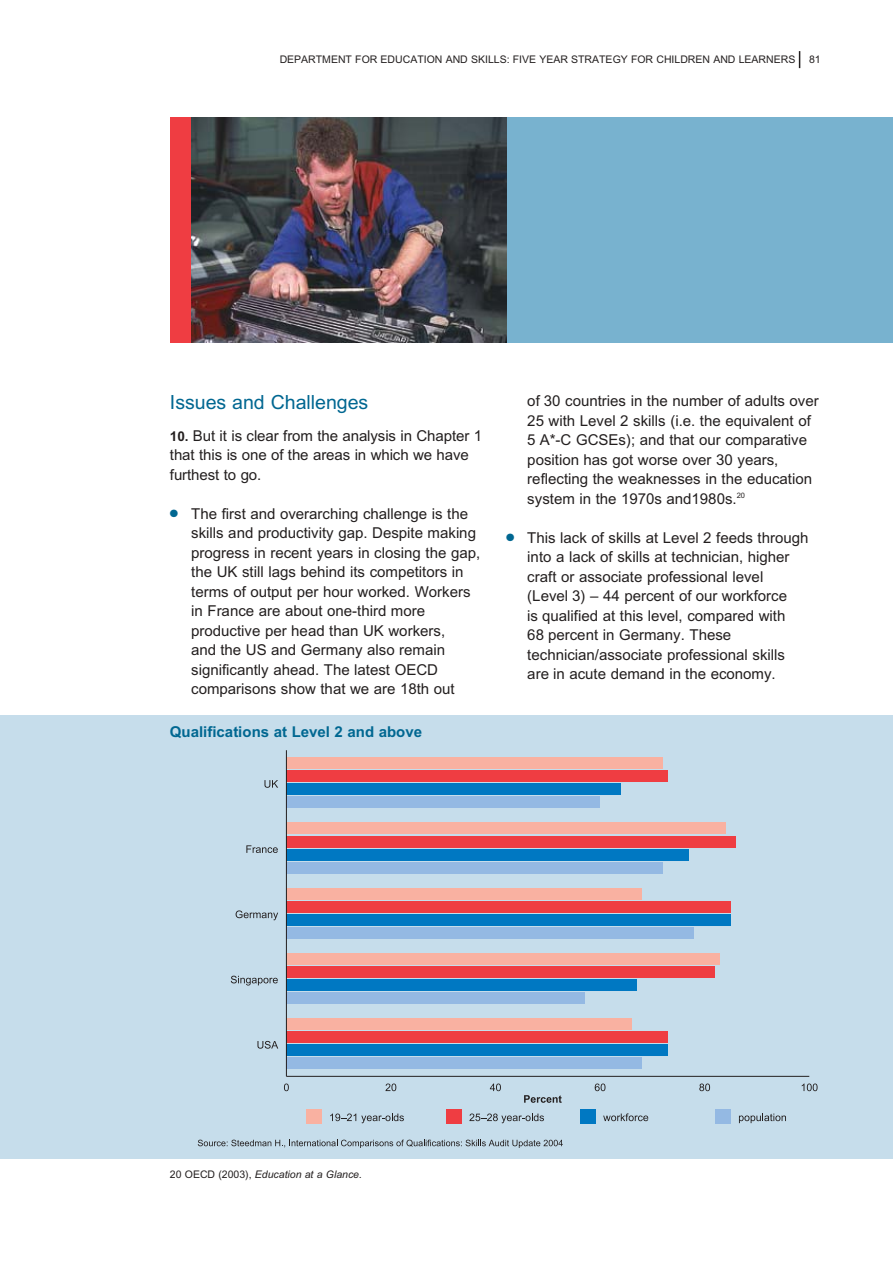
<style>
.page{position:relative;width:893px;height:1263px;background:#fff}
.page>*{position:absolute;margin:0;border:0;box-sizing:border-box;transform-origin:0 0}
.t1{font:19.5px "M Arial";color:#006791}
.t2{font:15px/19.5px "M Arial";color:#231f1f}
.t3{font:700 15px "M Arial";color:#006791}
.t4{font:10.5px "M Arial";color:#231f1f}
.t5{font:italic 10.5px "M Arial";color:#231f1f}
.s1{font-weight:700;font-size:13.5px}
.s2{color:#006791}
.s3{font-style:normal}
</style>
<div class="page">
<div style="left:170px;top:117px;width:722px;height:225px;background:#78b2cf"></div>
<svg style="left:798px;top:51px;width:2px;height:17px"></svg>
<div style="left:170px;top:117px;width:21px;height:225px;background:#ef3d42"></div>
<img style="left:191px;top:117px;width:315px;height:225px">
<div style="left:0;top:715px;width:892px;height:444px;background:#c6ddeb"></div>
<svg style="left:284px;top:1084px;width:5px;height:7px"></svg>
<svg style="left:385px;top:1084px;width:11px;height:7px"></svg>
<svg style="left:490px;top:1084px;width:11px;height:7px"></svg>
<svg style="left:594px;top:1084px;width:11px;height:7px"></svg>
<svg style="left:699px;top:1084px;width:11px;height:7px"></svg>
<svg style="left:801px;top:1084px;width:16px;height:7px"></svg>
<hr style="left:286px;top:1076px;width:523px;height:1px;background:#231f1f">
<div style="left:286px;top:797px;width:314px;height:11px;background:#94b9e3"></div>
<div style="left:286px;top:862px;width:377px;height:11px;background:#94b9e3"></div>
<div style="left:286px;top:927px;width:408px;height:12px;background:#94b9e3"></div>
<div style="left:286px;top:992px;width:298px;height:12px;background:#94b9e3"></div>
<div style="left:286px;top:1057px;width:356px;height:12px;background:#94b9e3"></div>
<div style="left:286px;top:783px;width:335px;height:12px;background:#0078c2"></div>
<div style="left:286px;top:849px;width:403px;height:11px;background:#0078c2"></div>
<div style="left:286px;top:914px;width:444px;height:12px;background:#0078c2"></div>
<div style="left:286px;top:979px;width:350px;height:12px;background:#0078c2"></div>
<div style="left:286px;top:1044px;width:382px;height:12px;background:#0078c2"></div>
<div style="left:286px;top:770px;width:382px;height:12px;background:#ef3d42"></div>
<div style="left:286px;top:836px;width:450px;height:11px;background:#ef3d42"></div>
<div style="left:286px;top:901px;width:444px;height:12px;background:#ef3d42"></div>
<div style="left:286px;top:966px;width:429px;height:12px;background:#ef3d42"></div>
<div style="left:286px;top:1031px;width:382px;height:12px;background:#ef3d42"></div>
<div style="left:286px;top:757px;width:377px;height:12px;background:#f9b1a1"></div>
<div style="left:286px;top:823px;width:439px;height:11px;background:#f9b1a1"></div>
<div style="left:286px;top:888px;width:356px;height:12px;background:#f9b1a1"></div>
<div style="left:286px;top:953px;width:434px;height:12px;background:#f9b1a1"></div>
<div style="left:286px;top:1018px;width:345px;height:12px;background:#f9b1a1"></div>
<svg style="left:257px;top:1041px;width:21px;height:8px"></svg>
<svg style="left:231px;top:976px;width:47px;height:10px"></svg>
<svg style="left:235px;top:910px;width:43px;height:10px"></svg>
<svg style="left:246px;top:845px;width:32px;height:8px"></svg>
<svg style="left:264px;top:780px;width:14px;height:8px"></svg>
<hr style="left:286px;top:750px;width:1px;height:326px;background:#231f1f">
<div style="left:306px;top:1109px;width:15px;height:15px;background:#f9b1a1"></div>
<svg style="left:330px;top:1114px;width:74px;height:9px"></svg>
<div style="left:446px;top:1109px;width:15px;height:15px;background:#ef3d42"></div>
<svg style="left:469px;top:1114px;width:75px;height:9px"></svg>
<div style="left:580px;top:1109px;width:15px;height:15px;background:#0078c2"></div>
<svg style="left:603px;top:1113px;width:45px;height:8px"></svg>
<div style="left:715px;top:1109px;width:15px;height:15px;background:#94b9e3"></div>
<svg style="left:739px;top:1114px;width:47px;height:9px"></svg>
<svg style="left:198px;top:1140px;width:365px;height:8px"></svg>
<svg style="left:524px;top:1095px;width:37px;height:8px"></svg>
<p class="t4" style="left:280px;top:55px;width:517px">DEPARTMENT FOR EDUCATION AND SKILLS: FIVE YEAR STRATEGY FOR CHILDREN AND LEARNERS</p>
<p class="t4" style="left:809px;top:55px;width:13px">81</p>
<h1 class="t1" style="left:170px;top:396px;width:200px">Issues and Challenges</h1>
<p class="t2" style="left:170px;top:428px;width:314px"><span class="s1">10.</span> But it is clear from the analysis in Chapter 1 that this is one of the areas in which we have furthest to go.</p>
<p class="t2" style="left:191px;top:506px;width:290px;text-indent:-21px"><span class="s2">●</span> The first and overarching challenge is the skills and productivity gap. Despite making progress in recent years in closing the gap, the UK still lags behind its competitors in terms of output per hour worked. Workers in France are about one-third more productive per head than UK workers,<br>and the US and Germany also remain significantly ahead. The latest OECD comparisons show that we are 18th out</p>
<p class="t3" style="left:170px;top:726px;width:254px">Qualifications at Level 2 and above</p>
<p class="t2" style="left:527px;top:393px;width:293px">of 30 countries in the number of adults over 25 with Level 2 skills (i.e. the equivalent of 5 A*-C GCSEs); and that our comparative position has got worse over 30 years, reflecting the weaknesses in the education system in the 1970s and1980s.<sup>20</sup></p>
<p class="t2" style="left:527px;top:529px;width:282px;text-indent:-21px"><span class="s2">●</span> This lack of skills at Level 2 feeds through into a lack of skills at technician, higher craft or associate professional level<br>(Level 3) – 44 percent of our workforce<br>is qualified at this level, compared with<br>68 percent in Germany. These technician/associate professional skills are in acute demand in the economy.</p>
<p class="t5" style="left:170px;top:1170px;width:193px"><span class="s3">20 OECD (2003),</span> Education at a Glance.</p>
</div>
